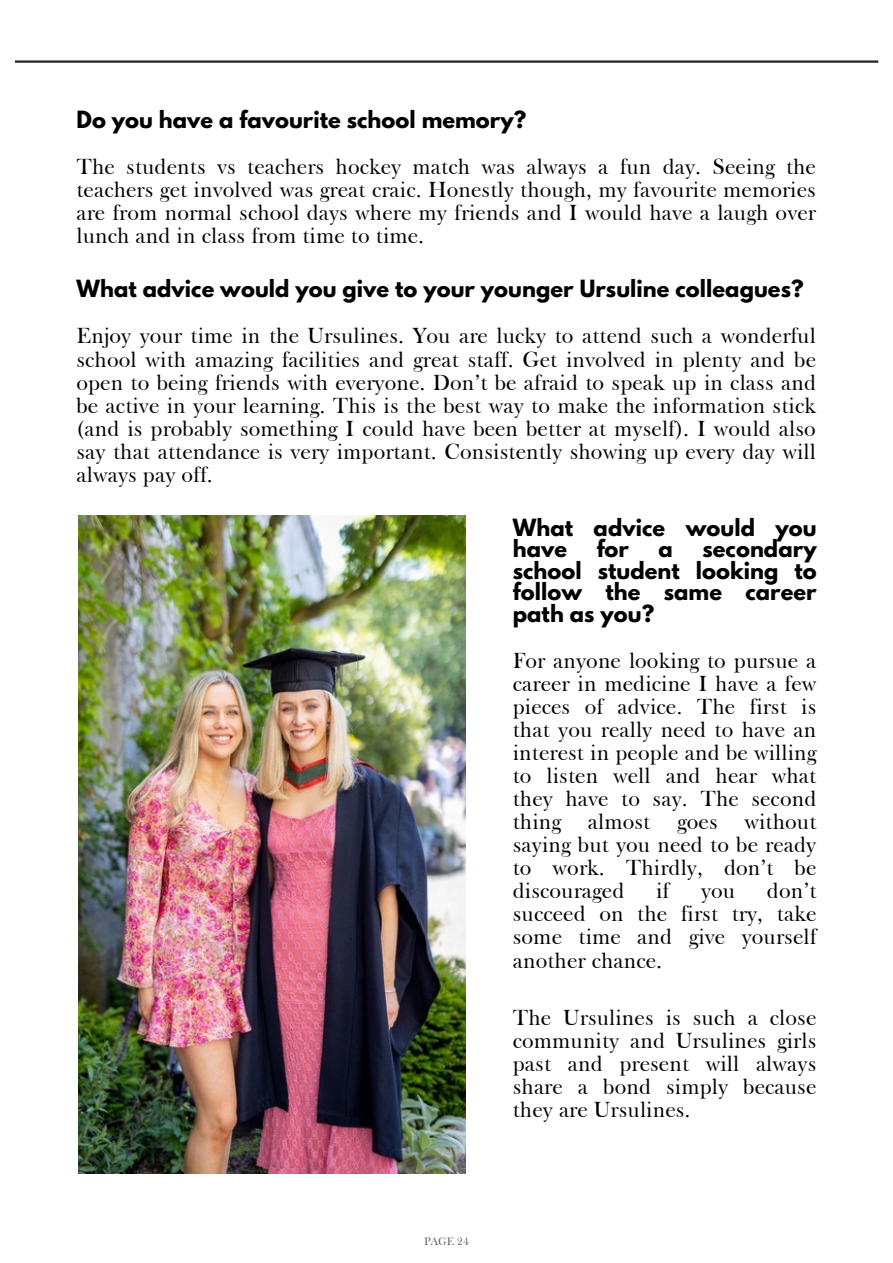
<style>
.page{position:relative;width:893px;height:1263px;background:#fff}
.page>*{position:absolute;margin:0;border:0;box-sizing:border-box;transform-origin:0 0}
.t1{font:22.5px/23.1px "Frys Baskerville BT";letter-spacing:.005em;color:#000;text-align:justify}
.t2{font:700 21px/21.4px "League Spartan";letter-spacing:.005em;color:#000}
.t3{font:11.25px "Frys Baskerville BT";letter-spacing:.005em;color:#666769}
</style>
<div class="page">
<hr style="left:15px;top:60px;width:863px;height:3px;background:#242323">
<img style="left:78px;top:515px;width:388px;height:658px">
<p class="t2" style="left:76px;top:111px;width:451px">Do you have a favourite school memory?</p>
<p class="t1" style="left:76px;top:154px;width:741px">The students vs teachers hockey match was always a fun day. Seeing the teachers get involved was great craic. Honestly though, my favourite memories are from normal school days where my friends and I would have a laugh over lunch and in class from time to time.</p>
<p class="t2" style="left:76px;top:281px;width:728px">What advice would you give to your younger Ursuline colleagues?</p>
<p class="t1" style="left:76px;top:324px;width:741px">Enjoy your time in the Ursulines. You are lucky to attend such a wonderful school with amazing facilities and great staff. Get involved in plenty and be open to being friends with everyone. Don’t be afraid to speak up in class and be active in your learning. This is the best way to make the information stick (and is probably something I could have been better at myself). I would also say that attendance is very important. Consistently showing up every day will always pay off.</p>
<p class="t2" style="left:513px;top:519px;width:305px">What advice would you have</p>
<p class="t2" style="left:596px;top:541px;width:34px">for</p>
<p class="t2" style="left:658px;top:541px;width:16px">a</p>
<p class="t2" style="left:513px;top:541px;width:305px;text-align:justify;text-indent:190px">secondary school student looking to follow the same career path as you?</p>
<p class="t1" style="left:513px;top:648px;width:305px">For anyone looking to pursue a career in medicine I have a few pieces of advice. The first is that you really need to have an interest in people and be willing to listen well and hear what they have to say. The second thing almost goes without saying but you need to be ready to work. Thirdly, don’t be discouraged</p>
<p class="t1" style="left:513px;top:878px;width:305px;text-indent:254px">don’t succeed on the first try, take some time and give yourself another chance.</p>
<p class="t1" style="left:656px;top:878px;width:15px">if</p>
<p class="t1" style="left:701px;top:878px;width:36px">you</p>
<p class="t1" style="left:513px;top:1005px;width:305px">The Ursulines is such a close community and Ursulines girls past and present will always share a bond simply because they are Ursulines.</p>
<p class="t3" style="left:424px;top:1234px;width:47px">PAGE 24</p>
</div>
